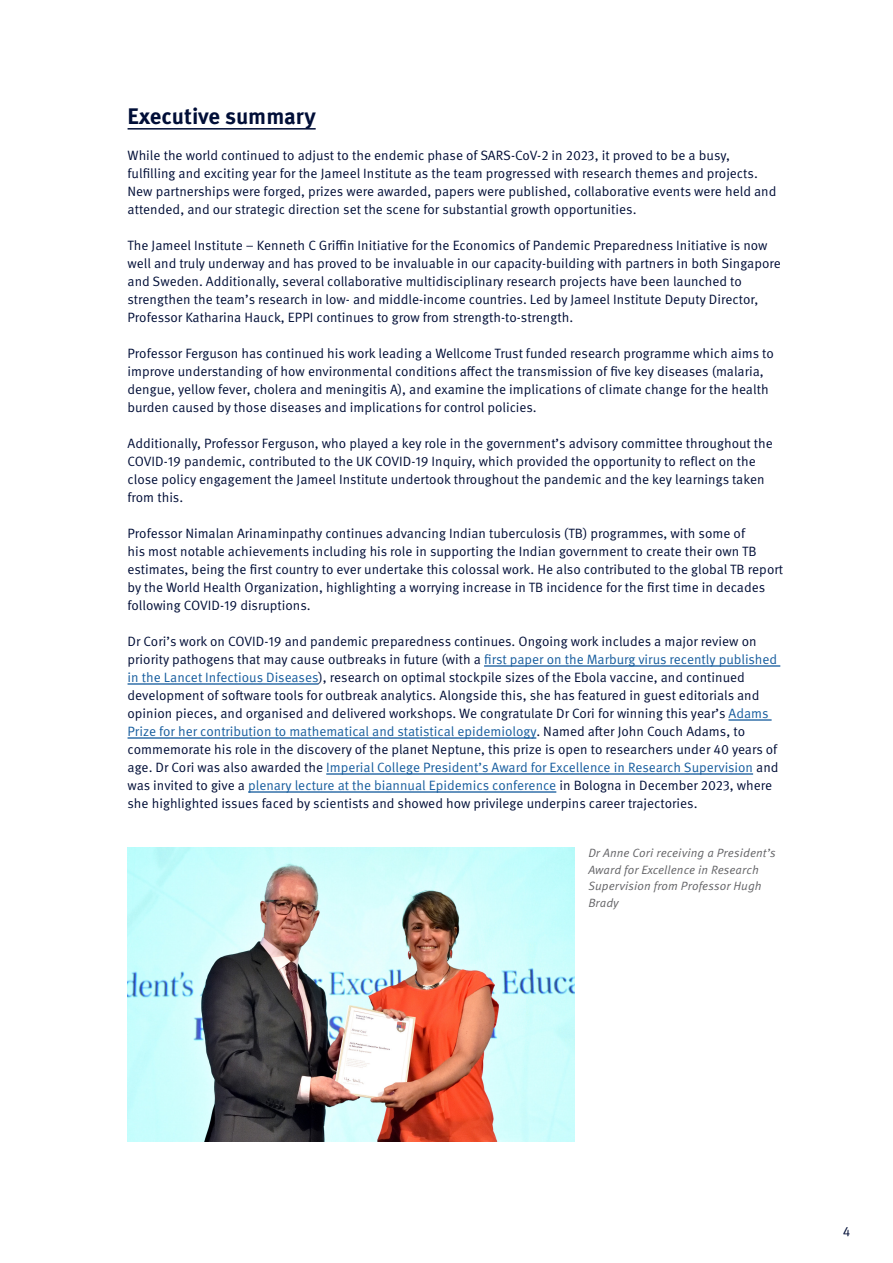
<style>
.page{position:relative;width:893px;height:1263px;background:#fff}
.page>*{position:absolute;margin:0;border:0;box-sizing:border-box;transform-origin:0 0}
.Text__Subhead_1{font:700 22.5px "Meta OT";letter-spacing:-.005em;color:#000e37}
.Text__Body_Copy{font:13.5px/18px "Meta OT Norm";color:#000e37}
.Text__Image_Caption_GREY{font:12px/16.5px "Meta OT Norm Ita";letter-spacing:.01em;color:#636366}
.s1{color:#175d9e}
</style>
<div class="page">
<hr style="left:128px;top:128px;width:188px;height:2px;background:#000e37">
<hr style="left:484px;top:665px;width:296px;height:2px;background:#175d9e">
<hr style="left:128px;top:683px;width:191px;height:2px;background:#175d9e">
<hr style="left:728px;top:719px;width:44px;height:2px;background:#175d9e">
<hr style="left:128px;top:737px;width:408px;height:2px;background:#175d9e">
<hr style="left:326px;top:773px;width:427px;height:2px;background:#175d9e">
<hr style="left:248px;top:791px;width:308px;height:2px;background:#175d9e">
<img style="left:128px;top:847px;width:446px;height:295px">
<p class="Text__Subhead_1" style="left:128px;top:102px;width:190px">Executive summary</p>
<p class="Text__Body_Copy" style="left:128px;top:147px;width:650px">While the world continued to adjust to the endemic phase of SARS-CoV-2 in 2023, it proved to be a busy, fulfilling and exciting year for the Jameel Institute as the team progressed with research themes and projects.<br>New partnerships were forged, prizes were awarded, papers were published, collaborative events were held and attended, and our strategic direction set the scene for substantial growth opportunities.</p>
<p class="Text__Body_Copy" style="left:128px;top:237px;width:655px">The Jameel Institute – Kenneth C Griffin Initiative for the Economics of Pandemic Preparedness Initiative is now well and truly underway and has proved to be invaluable in our capacity-building with partners in both Singapore and Sweden. Additionally, several collaborative multidisciplinary research projects have been launched to strengthen the team’s research in low- and middle-income countries. Led by Jameel Institute Deputy Director, Professor Katharina Hauck, EPPI continues to grow from strength-to-strength.</p>
<p class="Text__Body_Copy" style="left:128px;top:345px;width:648px">Professor Ferguson has continued his work leading a Wellcome Trust funded research programme which aims to improve understanding of how environmental conditions affect the transmission of five key diseases (malaria, dengue, yellow fever, cholera and meningitis A), and examine the implications of climate change for the health burden caused by those diseases and implications for control policies.</p>
<p class="Text__Body_Copy" style="left:128px;top:435px;width:647px">Additionally, Professor Ferguson, who played a key role in the government’s advisory committee throughout the COVID-19 pandemic, contributed to the UK COVID-19 Inquiry, which provided the opportunity to reflect on the close policy engagement the Jameel Institute undertook throughout the pandemic and the key learnings taken from this.</p>
<p class="Text__Body_Copy" style="left:128px;top:525px;width:657px">Professor Nimalan Arinaminpathy continues advancing Indian tuberculosis (TB) programmes, with some of<br>his most notable achievements including his role in supporting the Indian government to create their own TB estimates, being the first country to ever undertake this colossal work. He also contributed to the global TB report by the World Health Organization, highlighting a worrying increase in TB incidence for the first time in decades following COVID-19 disruptions.</p>
<p class="Text__Body_Copy" style="left:128px;top:633px;width:652px">Dr Cori’s work on COVID-19 and pandemic preparedness continues. Ongoing work includes a major review on priority pathogens that may cause outbreaks in future (with a <span class="s1">first paper on the Marburg virus recently published in the Lancet Infectious Diseases</span>), research on optimal stockpile sizes of the Ebola vaccine, and continued development of software tools for outbreak analytics. Alongside this, she has featured in guest editorials and opinion pieces, and organised and delivered workshops. We congratulate Dr Cori for winning this year’s <span class="s1">Adams Prize for her contribution to mathematical and statistical epidemiology</span>. Named after John Couch Adams, to commemorate his role in the discovery of the planet Neptune, this prize is open to researchers under 40 years of age. Dr Cori was also awarded the <span class="s1">Imperial College President’s Award for Excellence in Research Supervision</span> and was invited to give a <span class="s1">plenary lecture at the biannual Epidemics conference</span> in Bologna in December 2023, where she highlighted issues faced by scientists and showed how privilege underpins career trajectories.</p>
<p class="Text__Image_Caption_GREY" style="left:588px;top:845px;width:189px">Dr Anne Cori receiving a President’s<br>Award for Excellence in Research<br>Supervision from Professor Hugh<br>Brady</p>
<p class="Text__Body_Copy" style="left:843px;top:1223px;width:9px">4</p>
</div>
